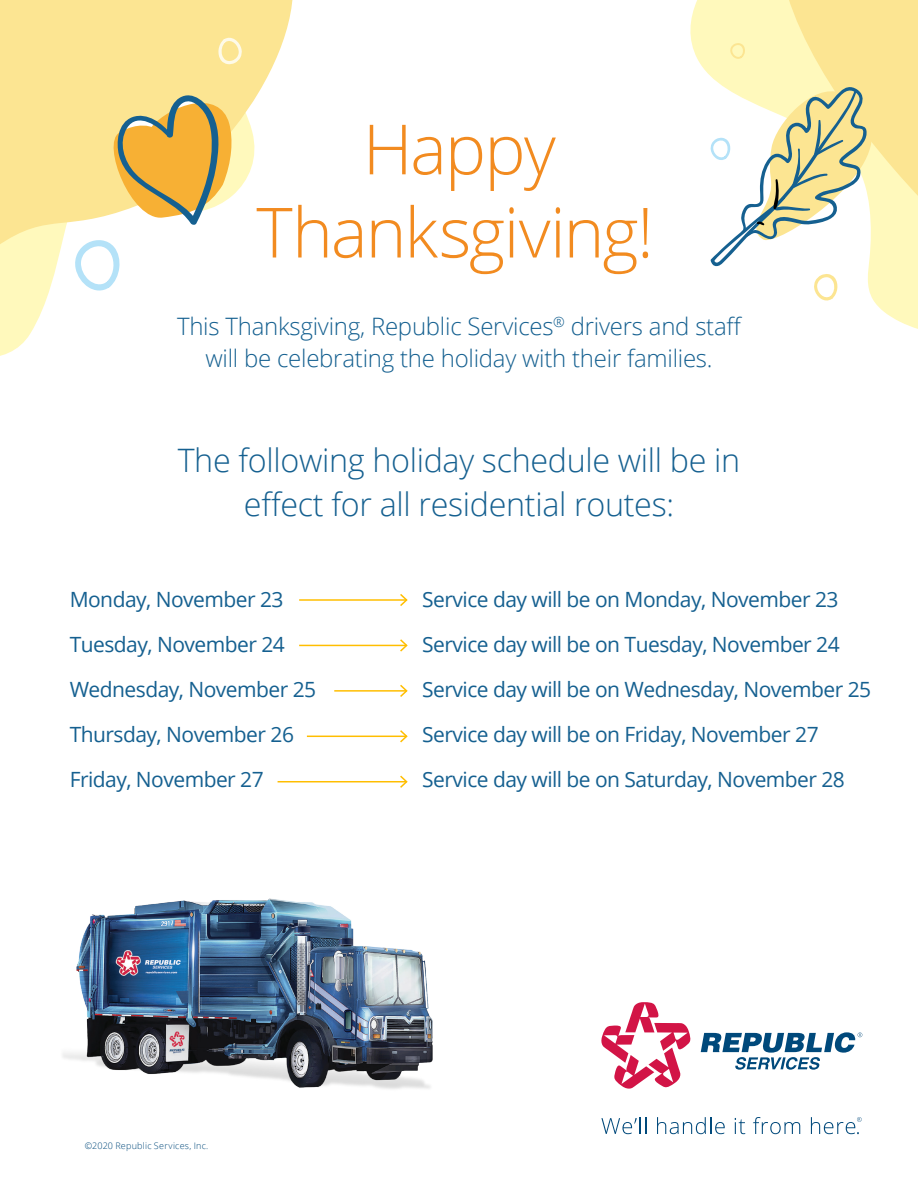
<style>
.page{position:relative;width:918px;height:1188px;background:#fff}
.page>*{position:absolute;margin:0;border:0;box-sizing:border-box;transform-origin:0 0}
.t1{font:300 69.3px "Open Sans";letter-spacing:-.03em;color:#f28b20}
.Paragraph_Style4{font:300 32.25px/43.7px "Open Sans";letter-spacing:-.01em;color:#156090;text-align:center}
.Paragraph_Style4-2{font:300 24px/31.5px "Open Sans";letter-spacing:-.01em;color:#156090;text-align:center}
.Paragraph_Style4-3{font:21px "Open Sans";letter-spacing:-.025em;color:#156090}
.t2{font:300 9px "Open Sans";letter-spacing:.025em;color:#00497b}
</style>
<div class="page">
<svg style="left:690px;top:0;width:228px;height:329px"></svg>
<svg style="left:0;top:309px;width:43px;height:47px;fill:#fff9bc"></svg>
<svg style="left:757px;top:0;width:161px;height:324px"></svg>
<svg style="left:0;top:0;width:293px;height:309px;fill:#fce592"></svg>
<svg style="left:814px;top:274px;width:24px;height:27px"></svg>
<svg style="left:730px;top:43px;width:15px;height:16px"></svg>
<svg style="left:710px;top:80px;width:167px;height:186px"></svg>
<svg style="left:101px;top:89px;width:131px;height:137px;background:#debf72"></svg>
<svg style="left:75px;top:240px;width:45px;height:52px"></svg>
<img style="left:63px;top:898px;width:370px;height:191px">
<svg style="left:601px;top:1002px;width:90px;height:87px"></svg>
<svg style="left:701px;top:1032px;width:161px;height:38px"></svg>
<svg style="left:601px;top:1117px;width:45px;height:17px"></svg>
<svg style="left:657px;top:1117px;width:68px;height:17px"></svg>
<svg style="left:735px;top:1118px;width:10px;height:16px"></svg>
<svg style="left:753px;top:1117px;width:47px;height:17px"></svg>
<svg style="left:811px;top:1117px;width:51px;height:17px"></svg>
<hr style="left:299px;top:599px;width:108px;height:2px;background:#ffbe00">
<svg style="left:398px;top:594px;width:10px;height:12px"></svg>
<hr style="left:299px;top:645px;width:108px;height:1px;background:#ffbe00">
<svg style="left:398px;top:639px;width:10px;height:13px"></svg>
<hr style="left:334px;top:690px;width:73px;height:2px;background:#ffbe00">
<svg style="left:398px;top:684px;width:10px;height:13px"></svg>
<hr style="left:307px;top:736px;width:100px;height:1px;background:#ffbe00">
<svg style="left:398px;top:730px;width:10px;height:13px"></svg>
<hr style="left:278px;top:781px;width:129px;height:1px;background:#ffbe00">
<svg style="left:398px;top:775px;width:10px;height:13px"></svg>
<svg style="left:218px;top:37px;width:24px;height:27px"></svg>
<p class="t1" style="left:363px;top:102px;width:195px">Happy</p>
<p class="t1" style="left:256px;top:185px;width:399px">Thanksgiving!</p>
<p class="Paragraph_Style4-2" style="left:177px;top:310px;width:567px">This Thanksgiving, Republic Services<sup>®</sup> drivers and staff will be celebrating the holiday with their families.</p>
<p class="Paragraph_Style4" style="left:178px;top:438px;width:564px">The following holiday schedule will be in effect for all residential routes:</p>
<p class="Paragraph_Style4-3" style="left:70px;top:585px;width:215px">Monday, November 23</p>
<p class="Paragraph_Style4-3" style="left:70px;top:630px;width:217px">Tuesday, November 24</p>
<p class="Paragraph_Style4-3" style="left:70px;top:675px;width:248px">Wednesday, November 25</p>
<p class="Paragraph_Style4-3" style="left:70px;top:720px;width:226px">Thursday, November 26</p>
<p class="Paragraph_Style4-3" style="left:70px;top:765px;width:196px">Friday, November 27</p>
<p class="Paragraph_Style4-3" style="left:422px;top:585px;width:418px">Service day will be on Monday, November 23</p>
<p class="Paragraph_Style4-3" style="left:422px;top:630px;width:419px">Service day will be on Tuesday, November 24</p>
<p class="Paragraph_Style4-3" style="left:422px;top:675px;width:450px">Service day will be on Wednesday, November 25</p>
<p class="Paragraph_Style4-3" style="left:422px;top:720px;width:398px">Service day will be on Friday, November 27</p>
<p class="Paragraph_Style4-3" style="left:422px;top:765px;width:424px">Service day will be on Saturday, November 28</p>
<p class="t2" style="left:85px;top:1139px;width:125px">©2020 Republic Services, Inc.</p>
</div>
